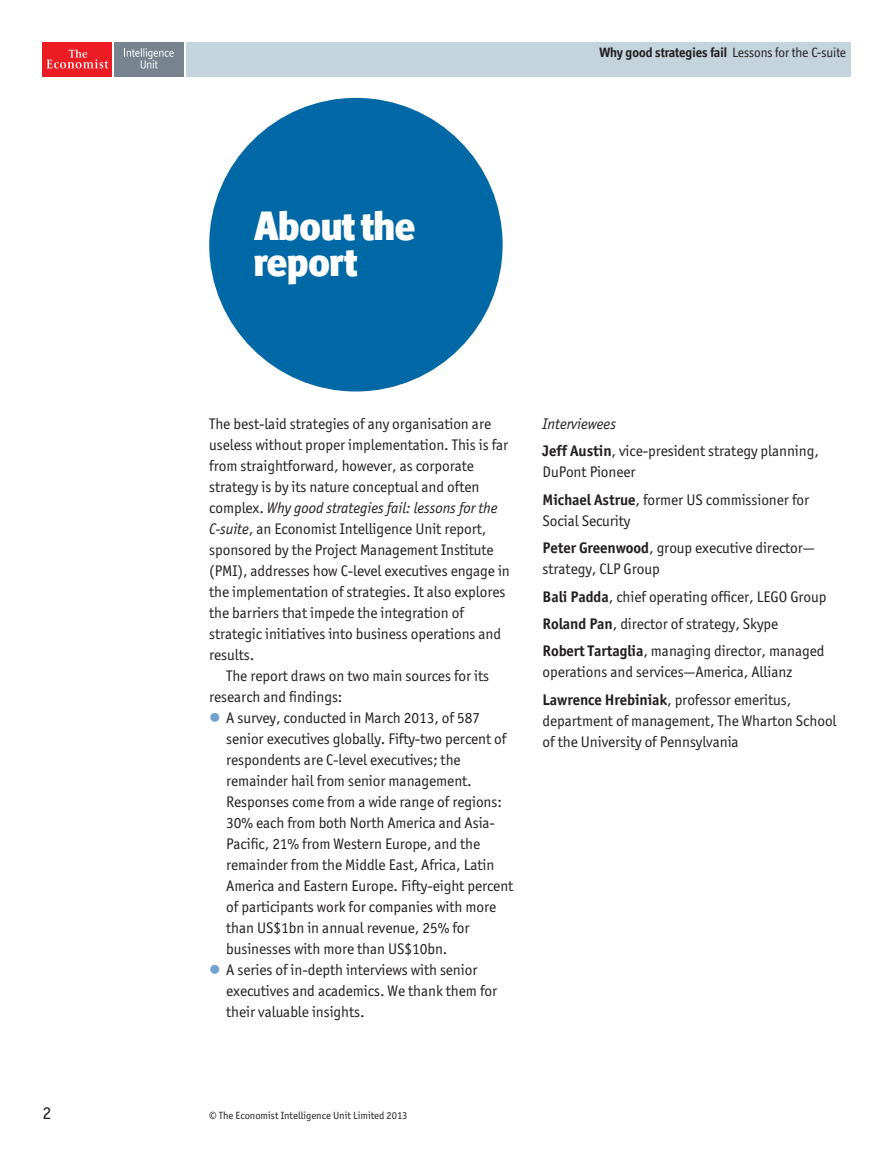
<style>
.page{position:relative;width:893px;height:1149px;background:#fff}
.page>*{position:absolute;margin:0;border:0;box-sizing:border-box;transform-origin:0 0}
.t1{font:900 40.5px/36px "Officina Display";color:#fff}
.t2{font:18px "Officina San ITC";color:#231f20}
.t3{font:15.3px/21px "Officina San ITC";letter-spacing:-.005em;color:#231f20}
.t4{font:700 13.5px "Officina Display";color:#231f20}
.t5{font:10.5px "Officina San ITC";color:#231f20}
.s1{font-weight:400}
.s2{font-style:italic}
.s3{color:#70a0cb}
.s4{font-weight:700}
</style>
<div class="page">
<div style="left:43px;top:43px;width:69px;height:34px;background:#ed1c24"></div>
<svg style="left:46px;top:49px;width:62px;height:19px"></svg>
<div style="left:114px;top:43px;width:70px;height:34px;background:#77848f"></div>
<svg style="left:124px;top:48px;width:50px;height:21px"></svg>
<div style="left:186px;top:43px;width:664px;height:34px;background:#c3d4dd"></div>
<div style="left:209px;top:98px;width:294px;height:293px;background:#0068a5;border-radius:50%"></div>
<p class="t4" style="left:599px;top:46px;width:248px">Why good strategies fail <span class="s1">Lessons for the C-suite</span></p>
<h1 class="t1" style="left:254px;top:210px;width:163px">About the report</h1>
<p class="t3" style="left:209px;top:413px;width:302px">The best-laid strategies of any organisation are useless without proper implementation. This is far from straightforward, however, as corporate strategy is by its nature conceptual and often complex. <span class="s2">Why good strategies fail: lessons for the C-suite</span>, an Economist Intelligence Unit report, sponsored by the Project Management Institute (PMI), addresses how C-level executives engage in the implementation of strategies. It also explores the barriers that impede the integration of strategic initiatives into business operations and results.</p>
<p class="t3" style="left:209px;top:665px;width:281px;text-indent:17px">The report draws on two main sources for its research and findings:</p>
<p class="t3" style="left:226px;top:707px;width:289px;text-indent:-17px"><span class="s3">●</span> A survey, conducted in March 2013, of 587 senior executives globally. Fifty-two percent of respondents are C-level executives; the remainder hail from senior management.<br>Responses come from a wide range of regions:<br>30% each from both North America and Asia-Pacific, 21% from Western Europe, and the remainder from the Middle East, Africa, Latin America and Eastern Europe. Fifty-eight percent of participants work for companies with more than US$1bn in annual revenue, 25% for businesses with more than US$10bn.</p>
<p class="t3" style="left:226px;top:959px;width:272px;text-indent:-17px"><span class="s3">●</span> A series of in-depth interviews with senior executives and academics. We thank them for their valuable insights.</p>
<p class="t3" style="left:543px;top:410px;width:278px;line-height:27.5px"><span class="s2">Interviewees<br></span><span class="s4">Jeff Austin</span>, vice-president strategy planning,</p>
<p class="t3" style="left:543px;top:459px;width:268px;line-height:27.5px">DuPont Pioneer<br><span class="s4">Michael Astrue</span>, former US commissioner for</p>
<p class="t3" style="left:543px;top:507px;width:274px;line-height:27.5px">Social Security<br><span class="s4">Peter Greenwood</span>, group executive director—</p>
<p class="t3" style="left:543px;top:555px;width:285px;line-height:27.3px">strategy, CLP Group<br><span class="s4">Bali Padda</span>, chief operating officer, LEGO Group <span class="s4">Roland Pan</span>, director of strategy, Skype<br><span class="s4">Robert Tartaglia</span>, managing director, managed</p>
<p class="t3" style="left:543px;top:658px;width:251px;line-height:27.5px">operations and services—America, Allianz<br><span class="s4">Lawrence Hrebiniak</span>, professor emeritus,</p>
<p class="t3" style="left:543px;top:710px;width:295px">department of management, The Wharton School of the University of Pennsylvania</p>
<p class="t2" style="left:43px;top:1103px;width:10px">2</p>
<p class="t5" style="left:209px;top:1109px;width:200px">© The Economist Intelligence Unit Limited 2013</p>
</div>
